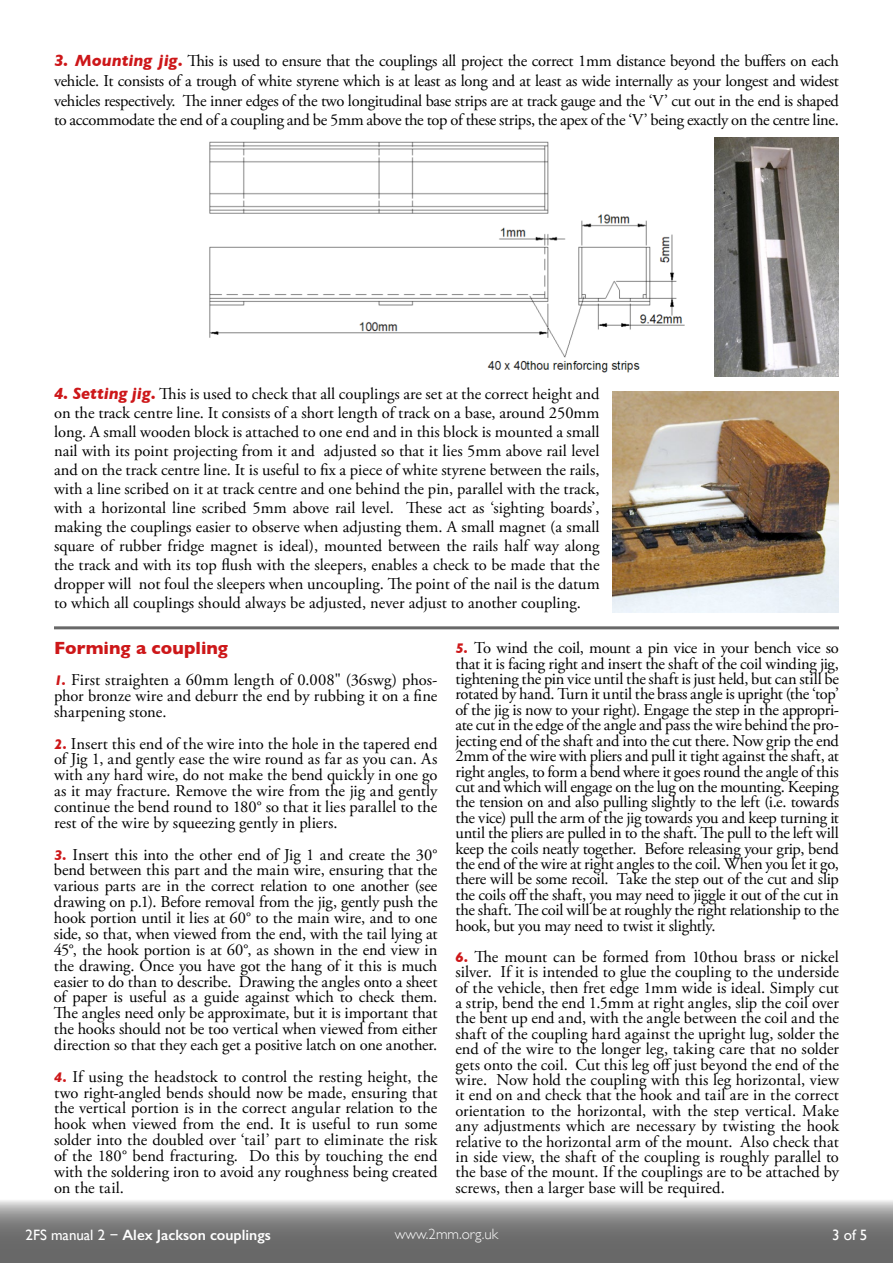
<style>
.page{position:relative;width:893px;height:1263px;background:#fff}
.page>*{position:absolute;margin:0;border:0;box-sizing:border-box;transform-origin:0 0}
.t1{font:700 18px "Gill Sans";color:#cd1719}
.t2{font:16.5px/15.5px "Adobe Garamond Pro";letter-spacing:-.005em;color:#000;text-align:justify}
.t3{font:600 15px "Gill Sans";color:#fff}
.t4{font:300 15px "Gill Sans";color:#fff}
.t5{font:15px "Gill Sans";color:#fff}
.s1{font-family:"Gill Sans";font-weight:700;font-style:italic;color:#cd1719}
.s2{font-family:"Gill Sans";font-weight:700;font-style:italic;font-size:14.25px;color:#cd1719}
.s3{font-weight:400}
.s4{font-weight:400;font-style:italic}
</style>
<div class="page">
<svg style="left:0;top:1200px;width:893px;height:63px;background:#848484"></svg>
<img style="left:209px;top:141px;width:476px;height:232px">
<img style="left:714px;top:137px;width:125px;height:239px">
<img style="left:612px;top:391px;width:227px;height:222px">
<hr style="left:54px;top:626px;width:785px;height:3px;background:#686868">
<p class="t2" style="left:54px;top:51px;width:786px;line-height:19.8px"><span class="s1">3. Mounting jig.</span> This is used to ensure that the couplings all project the correct 1mm distance beyond the buffers on each vehicle. It consists of a trough of white styrene which is at least as long and at least as wide internally as your longest and widest vehicles respectively. The inner edges of the two longitudinal base strips are at track gauge and the ‘V’ cut out in the end is shaped to accommodate the end of a coupling and be 5mm above the top of these strips, the apex of the ‘V’ being exactly on the centre line.</p>
<p class="t2" style="left:54px;top:385px;width:547px;line-height:19px"><span class="s1">4. Setting jig.</span> This is used to check that all couplings are set at the correct height and on the track centre line. It consists of a short length of track on a base, around 250mm long. A small wooden block is attached to one end and in this block is mounted a small nail with its point projecting from it and adjusted so that it lies 5mm above rail level and on the track centre line. It is useful to fix a piece of white styrene between the rails, with a line scribed on it at track centre and one behind the pin, parallel with the track, with a horizontal line scribed 5mm above rail level. These act as ‘sighting boards’, making the couplings easier to observe when adjusting them. A small magnet (a small square of rubber fridge magnet is ideal), mounted between the rails half way along the track and with its top flush with the sleepers, enables a check to be made that the dropper will not foul the sleepers when uncoupling. The point of the nail is the datum to which all couplings should always be adjusted, never adjust to another coupling.</p>
<p class="t1" style="left:54px;top:633px;width:176px">Forming a coupling</p>
<p class="t2" style="left:54px;top:673px;width:385px;line-height:15.9px"><span class="s2">1.</span> First straighten a 60mm length of 0.008" (36swg) phos&shy;phor bronze wire and deburr the end by rubbing it on a fine sharpening stone.</p>
<p class="t2" style="left:54px;top:736px;width:385px;line-height:15.9px"><span class="s2">2.</span> Insert this end of the wire into the hole in the tapered end of Jig 1, and gently ease the wire round as far as you can. As with any hard wire, do not make the bend quickly in one go as it may fracture. Remove the wire from the jig and gently continue the bend round to 180° so that it lies parallel to the rest of the wire by squeezing gently in pliers.</p>
<p class="t2" style="left:54px;top:847px;width:385px;line-height:15.9px"><span class="s2">3.</span> Insert this into the other end of Jig 1 and create the 30° bend between this part and the main wire, ensuring that the various parts are in the correct relation to one another (see drawing on p.1). Before removal from the jig, gently push the hook portion until it lies at 60° to the main wire, and to one side, so that, when viewed from the end, with the tail lying at 45°, the hook portion is at 60°, as shown in the end view in the drawing. Once you have got the hang of it this is much easier to do than to describe. Drawing the angles onto a sheet of paper is useful as a guide against which to check them.<br>The angles need only be approximate, but it is important that the hooks should not be too vertical when viewed from either direction so that they each get a positive latch on one another.</p>
<p class="t2" style="left:54px;top:1069px;width:385px;line-height:15.9px"><span class="s2">4.</span> If using the headstock to control the resting height, the two right-angled bends should now be made, ensuring that the vertical portion is in the correct angular relation to the hook when viewed from the end. It is useful to run some solder into the doubled over ‘tail’ part to eliminate the risk of the 180° bend fracturing. Do this by touching the end with the soldering iron to avoid any roughness being created on the tail.</p>
<p class="t2" style="left:455px;top:641px;width:385px"><span class="s2">5.</span> To wind the coil, mount a pin vice in your bench vice so that it is facing right and insert the shaft of the coil winding jig, tightening the pin vice until the shaft is just held, but can still be rotated by hand. Turn it until the brass angle is upright (the ‘top’ of the jig is now to your right). Engage the step in the appropri&shy;ate cut in the edge of the angle and pass the wire behind the pro&shy;jecting end of the shaft and into the cut there. Now grip the end 2mm of the wire with pliers and pull it tight against the shaft, at right angles, to form a bend where it goes round the angle of this cut and which will engage on the lug on the mounting. Keeping the tension on and also pulling slightly to the left (i.e. towards the vice) pull the arm of the jig towards you and keep turning it until the pliers are pulled in to the shaft. The pull to the left will keep the coils neatly together. Before releasing your grip, bend the end of the wire at right angles to the coil. When you let it go, there will be some recoil. Take the step out of the cut and slip the coils off the shaft, you may need to jiggle it out of the cut in the shaft. The coil will be at roughly the right relationship to the hook, but you may need to twist it slightly.</p>
<p class="t2" style="left:455px;top:949px;width:385px"><span class="s2">6.</span> The mount can be formed from 10thou brass or nickel silver. If it is intended to glue the coupling to the underside of the vehicle, then fret edge 1mm wide is ideal. Simply cut a strip, bend the end 1.5mm at right angles, slip the coil over the bent up end and, with the angle between the coil and the shaft of the coupling hard against the upright lug, solder the end of the wire to the longer leg, taking care that no solder gets onto the coil. Cut this leg off just beyond the end of the wire. Now hold the coupling with this leg horizontal, view it end on and check that the hook and tail are in the correct orientation to the horizontal, with the step vertical. Make any adjustments which are necessary by twisting the hook relative to the horizontal arm of the mount. Also check that in side view, the shaft of the coupling is roughly parallel to the base of the mount. If the couplings are to be attached by screws, then a larger base will be required.</p>
<p class="t3" style="left:26px;top:1226px;width:247px"><span class="s3">2FS manual 2</span> <span class="s4">−</span> Alex Jackson couplings</p>
<p class="t4" style="left:395px;top:1222px;width:105px">www.2mm.org.uk</p>
<p class="t5" style="left:832px;top:1226px;width:37px">3 of 5</p>
</div>
